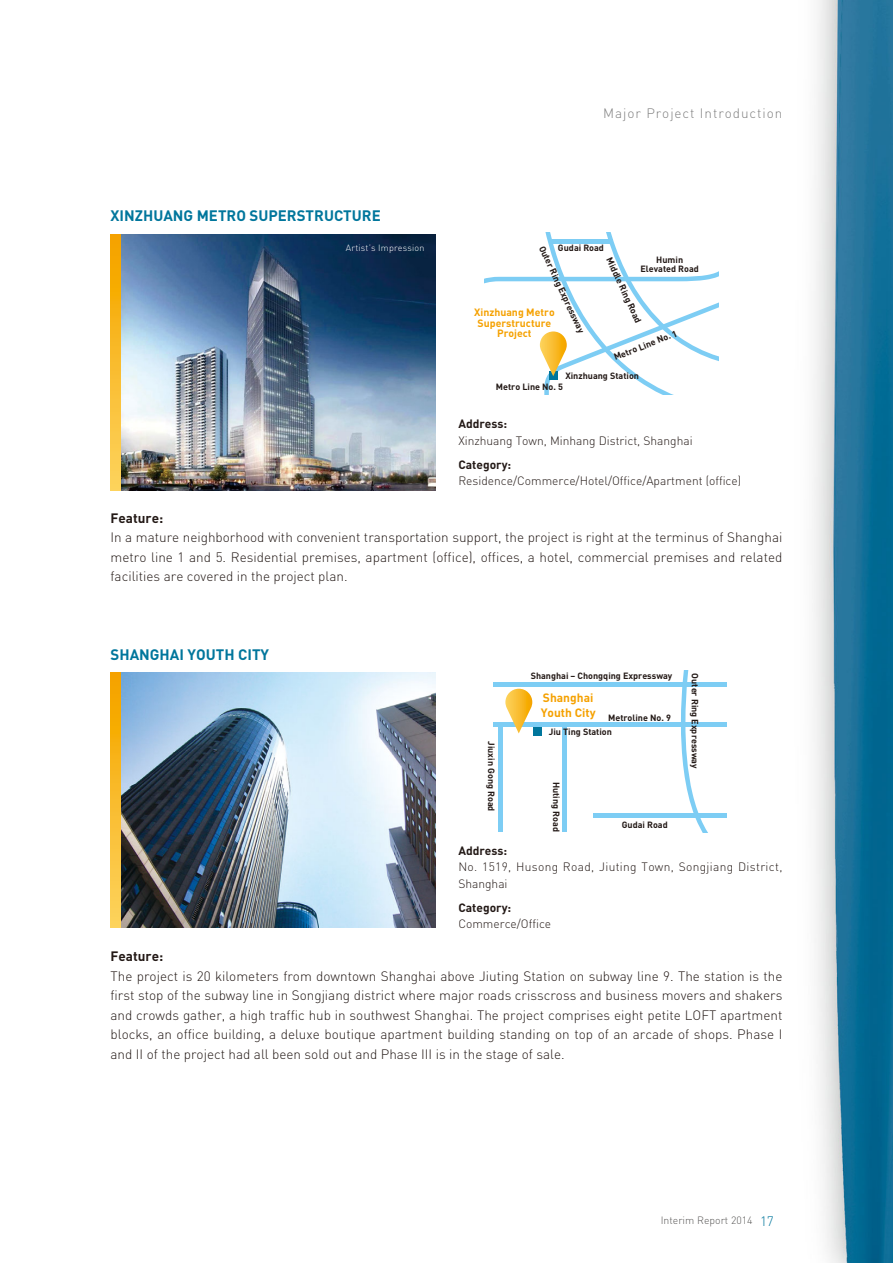
<style>
.page{position:relative;width:893px;height:1263px;background:#fff}
.page>*{position:absolute;margin:0;border:0;box-sizing:border-box;transform-origin:0 0}
.t1{font:700 15px "DIN";color:#00769c}
.t2{font:300 13.5px/19.5px "DIN";color:#231916;text-align:justify}
.t3{font:300 13.5px "DIN";letter-spacing:.07em;color:#808080}
.t4{font:700 13.5px "DIN";color:#231916}
.t5{font:300 12px "DIN";color:#231916}
.t6{font:300 12px/16.5px "DIN";letter-spacing:.03em;color:#231916}
.t7{font:700 12px "DIN";color:#231916}
.t8{font:700 12px/14.4px "DIN";color:#f5a100}
.t9{font:700 10.5px/10.5px "DIN";color:#f5a100;text-align:center}
.t10{font:300 10.5px "DIN";color:#595857}
.t11{font:700 9px/9.8px "DIN";color:#231916;text-align:center}
.t12{font:300 9px "DIN";letter-spacing:.02em;color:#fff}
.s1{font-size:13.5px;color:#00769c}
</style>
<div class="page">
<img style="left:814px;top:0;width:79px;height:1263px">
<svg style="left:111px;top:235px;width:11px;height:255px;background:#f1ba38"></svg>
<svg style="left:111px;top:673px;width:11px;height:255px;background:#ebb533"></svg>
<img style="left:122px;top:235px;width:313px;height:255px">
<img style="left:122px;top:673px;width:313px;height:255px">
<svg style="left:484px;top:233px;width:234px;height:161px"></svg>
<div style="left:562px;top:724px;width:5px;height:108px;background:#7dcdf4"></div>
<hr style="left:498px;top:724px;width:4px;height:108px;background:#7dcdf4">
<hr style="left:493px;top:682px;width:234px;height:4px;background:#7dcdf4">
<svg style="left:681px;top:671px;width:46px;height:161px"></svg>
<hr style="left:493px;top:722px;width:234px;height:4px;background:#7dcdf4">
<div style="left:593px;top:813px;width:134px;height:5px;background:#7dcdf4"></div>
<div style="left:533px;top:728px;width:9px;height:8px;background:#00769c"></div>
<svg style="left:505px;top:689px;width:27px;height:19px"></svg>
<p class="t3" style="left:603px;top:108px;width:181px">Major Project Introduction</p>
<p class="t1" style="left:111px;top:210px;width:272px">XINZHUANG METRO SUPERSTRUCTURE</p>
<p class="t12" style="left:346px;top:244px;width:80px">Artist’s Impression</p>
<p class="t11" style="left:558px;top:244px;width:48px">Gudai Road</p>
<p class="t11" style="left:545px;top:245px;width:97px;rotate:65deg">Outer Ring Expressway</p>
<p class="t11" style="left:565px;top:372px;width:75px">Xinzhuang Station</p>
<p class="t11" style="left:640px;top:256px;width:60px">Humin<br>Elevated Road</p>
<p class="t11" style="left:612px;top:256px;width:73px;rotate:65deg">Middle Ring Road</p>
<p class="t9" style="left:474px;top:308px;width:82px">Xinzhuang Metro<br>Superstructure<br>Project</p>
<p class="t11" style="left:613px;top:353px;width:69px;rotate:-21deg">Metro Line No. 1</p>
<p class="t11" style="left:496px;top:383px;width:69px">Metro Line No. 5</p>
<p class="t7" style="left:458px;top:419px;width:50px">Address:</p>
<p class="t5" style="left:458px;top:436px;width:236px">Xinzhuang Town, Minhang District, Shanghai</p>
<p class="t7" style="left:458px;top:460px;width:54px">Category:</p>
<p class="t5" style="left:458px;top:476px;width:284px">Residence/Commerce/Hotel/Office/Apartment (office)</p>
<p class="t4" style="left:111px;top:513px;width:54px">Feature:</p>
<p class="t2" style="left:111px;top:529px;width:673px">In a mature neighborhood with convenient transportation support, the project is right at the terminus of Shanghai metro line 1 and 5. Residential premises, apartment (office), offices, a hotel, commercial premises and related facilities are covered in the project plan.</p>
<p class="t1" style="left:111px;top:649px;width:160px">SHANGHAI YOUTH CITY</p>
<p class="t11" style="left:495px;top:741px;width:72px;rotate:90deg">Jiuxin Gong Road</p>
<p class="t11" style="left:531px;top:672px;width:143px">Shanghai – Chongqing Expressway</p>
<p class="t8" style="left:541px;top:692px;width:56px">Shanghai<br>Youth City</p>
<p class="t11" style="left:549px;top:712px;width:124px;line-height:14px;text-align:left;text-indent:59px">Metroline No. 9<br>Jiu Ting Station</p>
<p class="t11" style="left:560px;top:782px;width:51px;rotate:90deg">Huting Road</p>
<p class="t11" style="left:622px;top:821px;width:48px">Gudai Road</p>
<p class="t11" style="left:699px;top:673px;width:97px;rotate:90deg">Outer Ring Expressway</p>
<p class="t7" style="left:458px;top:846px;width:50px">Address:</p>
<p class="t6" style="left:458px;top:860px;width:326px">No. 1519, Husong Road, Jiuting Town, Songjiang District,<br>Shanghai</p>
<p class="t7" style="left:458px;top:903px;width:54px">Category:</p>
<p class="t5" style="left:458px;top:919px;width:94px">Commerce/Office</p>
<p class="t4" style="left:111px;top:951px;width:54px">Feature:</p>
<p class="t2" style="left:111px;top:968px;width:673px">The project is 20 kilometers from downtown Shanghai above Jiuting Station on subway line 9. The station is the first stop of the subway line in Songjiang district where major roads crisscross and business movers and shakers and crowds gather, a high traffic hub in southwest Shanghai. The project comprises eight petite LOFT apartment blocks, an office building, a deluxe boutique apartment building standing on top of an arcade of shops. Phase I and II of the project had all been sold out and Phase III is in the stage of sale.</p>
<p class="t10" style="left:661px;top:1216px;width:115px">Interim Report 2014 <span class="s1">17</span></p>
</div>
